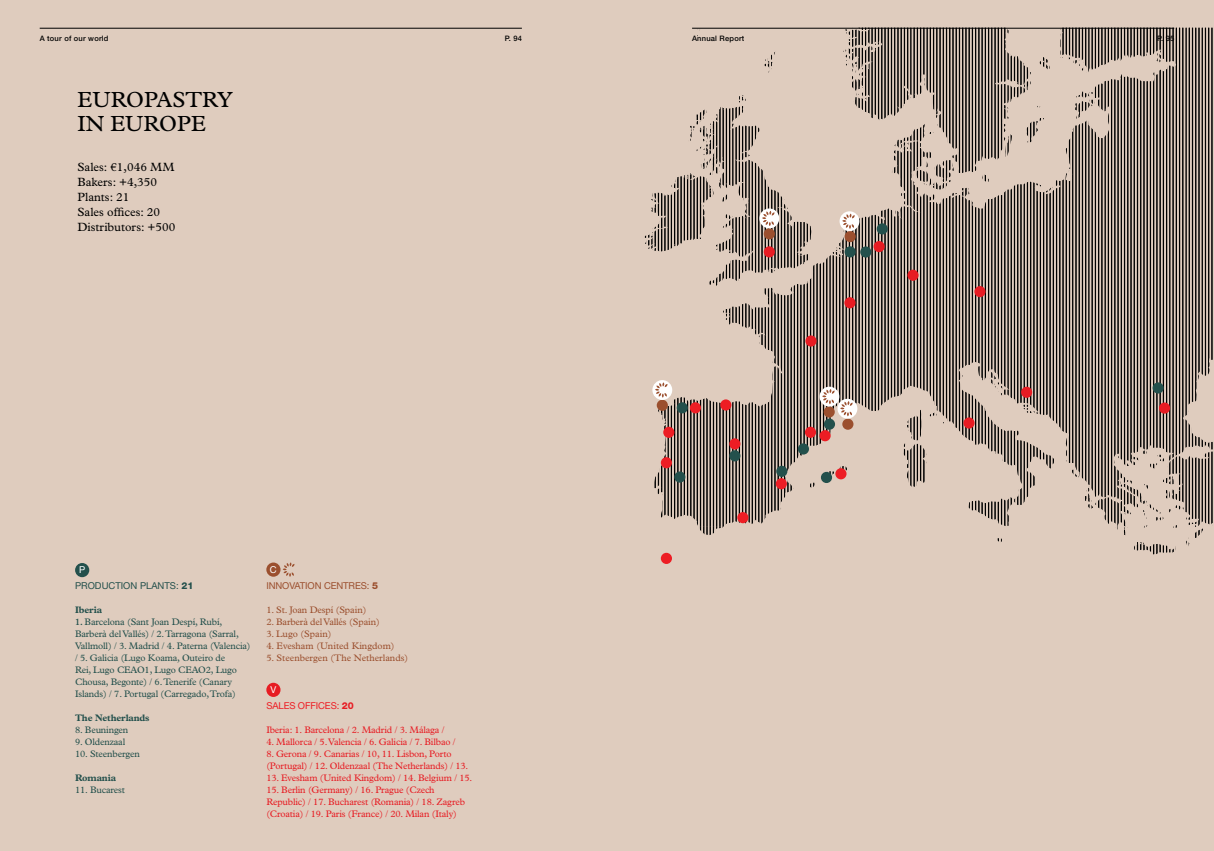
<style>
.page{position:relative;width:1214px;height:851px;background:#fff}
.page>*{position:absolute;margin:0;border:0;box-sizing:border-box;transform-origin:0 0}
.t1{font:22px/24px "Plantin Std";color:#000}
.t2{font:12px/15px "Plantin Std";color:#000}
.t3{font:9.5px/12px "Plantin Std";letter-spacing:-.015em;color:#e71c23}
.t4{font:9.5px/12px "Plantin Std";letter-spacing:-.015em;color:#23504c}
.t5{font:9.5px "Plantin Std";color:#9b4f2e}
.t6{font:700 9.5px "Plantin Std";letter-spacing:-.015em;color:#23504c}
.t7{font:9.5px/15.7px "Helvetica Neue LT Std";color:#23504c}
.t8{font:9.5px/15.8px "Helvetica Neue LT Std";letter-spacing:-.01em;color:#9b4f2e}
.t9{font:9.5px/15.7px "Helvetica Neue LT Std";letter-spacing:-.01em;color:#ed1d24}
.t10{font:500 7.5px "Helvetica Neue LT Std";letter-spacing:.03em;color:#000}
.s1{color:#fff}
.s2{font-weight:800}
.s3{font-weight:600}
.s4{font-weight:800;color:#e71c23}
</style>
<div class="page">
<div style="left:0;top:0;width:1213px;height:850px;background:#dfccbe"></div>
<svg style="left:644px;top:28px;width:569px;height:471px"></svg>
<svg style="left:839px;top:28px;width:337px;height:225px"></svg>
<svg style="left:661px;top:499px;width:552px;height:65px"></svg>
<div style="left:873px;top:241px;width:11px;height:11px;background:#e71c23;border-radius:50%"></div>
<div style="left:763px;top:246px;width:11px;height:11px;background:#e71c23;border-radius:50%"></div>
<div style="left:844px;top:297px;width:11px;height:11px;background:#e71c23;border-radius:50%"></div>
<div style="left:805px;top:335px;width:11px;height:11px;background:#e71c23;border-radius:50%"></div>
<div style="left:963px;top:417px;width:11px;height:11px;background:#e71c23;border-radius:50%"></div>
<div style="left:1158px;top:402px;width:11px;height:11px;background:#e71c23;border-radius:50%"></div>
<div style="left:907px;top:269px;width:11px;height:12px;background:#e71c23;border-radius:50%"></div>
<div style="left:844px;top:246px;width:11px;height:11px;background:#23504c;border-radius:50%"></div>
<div style="left:876px;top:223px;width:11px;height:11px;background:#23504c;border-radius:50%"></div>
<svg style="left:1020px;top:386px;width:12px;height:12px"></svg>
<div style="left:974px;top:286px;width:11px;height:11px;background:#e71c23;border-radius:50%"></div>
<div style="left:1152px;top:382px;width:11px;height:11px;background:#23504c;border-radius:50%"></div>
<div style="left:860px;top:246px;width:11px;height:11px;background:#23504c;border-radius:50%"></div>
<div style="left:823px;top:418px;width:12px;height:11px;background:#23504c;border-radius:50%"></div>
<svg style="left:804px;top:426px;width:12px;height:12px"></svg>
<div style="left:819px;top:430px;width:11px;height:11px;background:#ed1d24;border-radius:50%"></div>
<div style="left:729px;top:438px;width:11px;height:11px;background:#ed1d24;border-radius:50%"></div>
<div style="left:660px;top:457px;width:12px;height:11px;background:#ed1d24;border-radius:50%"></div>
<div style="left:663px;top:426px;width:11px;height:12px;background:#ed1d24;border-radius:50%"></div>
<div style="left:737px;top:512px;width:11px;height:11px;background:#ed1d24;border-radius:50%"></div>
<div style="left:835px;top:468px;width:11px;height:11px;background:#ed1d24;border-radius:50%"></div>
<div style="left:660px;top:552px;width:12px;height:12px;background:#ed1d24;border-radius:50%"></div>
<div style="left:775px;top:478px;width:11px;height:11px;background:#ed1d24;border-radius:50%"></div>
<div style="left:689px;top:402px;width:12px;height:11px;background:#ed1d24;border-radius:50%"></div>
<div style="left:797px;top:443px;width:12px;height:11px;background:#23504c;border-radius:50%"></div>
<div style="left:820px;top:472px;width:12px;height:11px;background:#23504c;border-radius:50%"></div>
<div style="left:674px;top:471px;width:11px;height:11px;background:#23504c;border-radius:50%"></div>
<div style="left:720px;top:399px;width:11px;height:11px;background:#ed1d24;border-radius:50%"></div>
<div style="left:729px;top:450px;width:11px;height:11px;background:#23504c;border-radius:50%"></div>
<div style="left:776px;top:465px;width:11px;height:12px;background:#23504c;border-radius:50%"></div>
<div style="left:676px;top:402px;width:11px;height:11px;background:#23504c;border-radius:50%"></div>
<div style="left:844px;top:231px;width:11px;height:11px;background:#9b4f2e;border-radius:50%"></div>
<svg style="left:839px;top:211px;width:20px;height:20px"></svg>
<svg style="left:842px;top:213px;width:12px;height:16px"></svg>
<div style="left:763px;top:228px;width:11px;height:11px;background:#9b4f2e;border-radius:50%"></div>
<svg style="left:759px;top:208px;width:20px;height:20px"></svg>
<svg style="left:762px;top:211px;width:12px;height:15px"></svg>
<div style="left:656px;top:399px;width:11px;height:12px;background:#9b4f2e;border-radius:50%"></div>
<div style="left:652px;top:380px;width:20px;height:20px;background:#fff;border-radius:50%"></div>
<svg style="left:655px;top:382px;width:12px;height:15px"></svg>
<div style="left:75px;top:563px;width:14px;height:14px;background:#23504c;border-radius:50%"></div>
<div style="left:823px;top:406px;width:11px;height:11px;background:#9b4f2e;border-radius:50%"></div>
<svg style="left:819px;top:386px;width:20px;height:20px"></svg>
<svg style="left:822px;top:389px;width:12px;height:15px"></svg>
<div style="left:842px;top:418px;width:11px;height:11px;background:#9b4f2e;border-radius:50%"></div>
<svg style="left:837px;top:398px;width:20px;height:20px"></svg>
<svg style="left:840px;top:401px;width:12px;height:15px"></svg>
<div style="left:266px;top:562px;width:14px;height:14px;background:#9b4f2e;border-radius:50%"></div>
<svg style="left:283px;top:562px;width:11px;height:14px"></svg>
<div style="left:266px;top:682px;width:14px;height:14px;background:#e71c23;border-radius:50%"></div>
<hr style="left:40px;top:28px;width:482px;height:1px;background:#000">
<hr style="left:692px;top:28px;width:482px;height:1px;background:#000">
<p class="t10" style="left:40px;top:34px;width:70px">A tour of our world</p>
<p class="t10" style="left:504px;top:34px;width:19px">P. 94</p>
<p class="t10" style="left:692px;top:34px;width:54px">Annual Report</p>
<p class="t10" style="left:1156px;top:34px;width:19px">P. 95</p>
<h1 class="t1" style="left:77px;top:88px;width:157px">EUROPASTRY<br>IN EUROPE</h1>
<p class="t2" style="left:77px;top:159px;width:99px">Sales: €1,046 MM<br>Bakers: +4,350<br>Plants: 21<br>Sales offices: 20<br>Distributors: +500</p>
<p class="t7" style="left:75px;top:562px;width:120px;text-indent:4px"><span class="s1">P<br></span>PRODUCTION PLANTS: <span class="s2">21</span></p>
<p class="t6" style="left:75px;top:604px;width:29px">Iberia</p>
<p class="t4" style="left:75px;top:616px;width:177px"><span class="s3">1.</span> Barcelona (Sant Joan Despí, Rubí, Barberà del Vallés) / 2. Tarragona (Sarral, Vallmoll) / 3. Madrid / 4. Paterna (Valencia) / 5. Galicia (Lugo Koama, Outeiro de<br>Rei, Lugo CEAO1, Lugo CEAO2, Lugo Chousa, Begonte) / 6. Tenerife (Canary Islands) / 7. Portugal (Carregado, Trofa)</p>
<p class="t6" style="left:75px;top:712px;width:76px">The Netherlands</p>
<p class="t4" style="left:75px;top:724px;width:55px">8. Beuningen</p>
<p class="t4" style="left:75px;top:736px;width:52px">9. Oldenzaal</p>
<p class="t4" style="left:75px;top:748px;width:66px">10. Steenbergen</p>
<p class="t6" style="left:75px;top:772px;width:42px">Romania</p>
<p class="t4" style="left:75px;top:784px;width:51px">11. Bucarest</p>
<p class="t8" style="left:266px;top:561px;width:113px;text-indent:4px"><span class="s1">C<br></span>INNOVATION CENTRES: <span class="s2">5</span></p>
<p class="t5" style="left:266px;top:604px;width:102px">1. St. Joan Despí (Spain)</p>
<p class="t5" style="left:266px;top:616px;width:115px">2. Barberà del Vallés (Spain)</p>
<p class="t5" style="left:266px;top:628px;width:67px">3. Lugo (Spain)</p>
<p class="t5" style="left:266px;top:640px;width:130px">4. Evesham (United Kingdom)</p>
<p class="t5" style="left:266px;top:652px;width:143px">5. Steenbergen (The Netherlands)</p>
<p class="t9" style="left:266px;top:681px;width:89px;text-indent:4px"><span class="s1">V<br></span>SALES OFFICES: <span class="s4">20</span></p>
<p class="t3" style="left:266px;top:723px;width:180px">Iberia: 1. Barcelona / 2. Madrid / 3. Málaga /</p>
<p class="t3" style="left:266px;top:735px;width:191px">4. Mallorca / 5. Valencia / 6. Galicia / 7. Bilbao /</p>
<p class="t3" style="left:266px;top:747px;width:203px">8. Gerona / 9. Canarias / 10, 11. Lisbon, Porto (Portugal) / 12. Oldenzaal (The Netherlands) / 13.</p>
<p class="t3" style="left:266px;top:771px;width:207px">13. Evesham (United Kingdom) / 14. Belgium / 15.</p>
<p class="t3" style="left:266px;top:783px;width:200px">15. Berlin (Germany) / 16. Prague (Czech<br>Republic) / 17. Bucharest (Romania) / 18. Zagreb (Croatia) / 19. Paris (France) / 20. Milan (Italy)</p>
</div>
